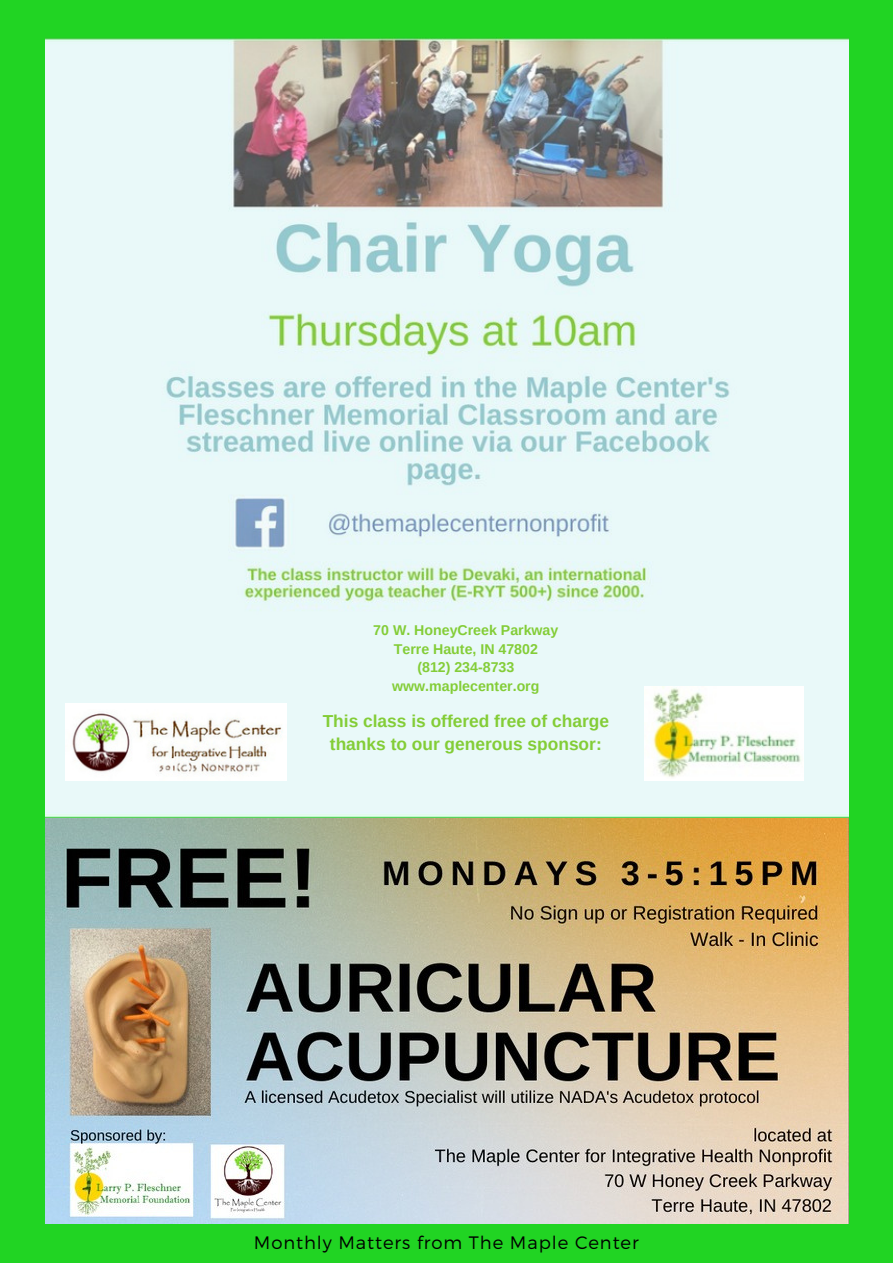
<style>
.page{position:relative;width:893px;height:1264px;background:#fff}
.page>*{position:absolute;margin:0;border:0;box-sizing:border-box;transform-origin:0 0}
.t1{font:300 18px "Montserrat";letter-spacing:.05em;color:#000}
.t2{font:700 17.4px/23px "Arimo";color:#83cd37;text-align:center}
.t3{font:700 14.1px/18.6px "Arimo";color:#83cd37;text-align:center}
</style>
<div class="page">
<div style="left:0;top:0;width:892px;height:1262px;background:#21d423"></div>
<img style="left:45px;top:38px;width:803px;height:1185px">
<img style="left:644px;top:686px;width:159px;height:94px">
<img style="left:66px;top:704px;width:220px;height:76px">
<p class="t3" style="left:373px;top:621px;width:186px">70 W. HoneyCreek Parkway<br>Terre Haute, IN 47802</p>
<p class="t3" style="left:392px;top:658px;width:149px">(812) 234-8733 www.maplecenter.org</p>
<p class="t2" style="left:322px;top:709px;width:288px">This class is offered free of charge thanks to our generous sponsor:</p>
<p class="t1" style="left:254px;top:1231px;width:386px">Monthly Matters from The Maple Center</p>
</div>
